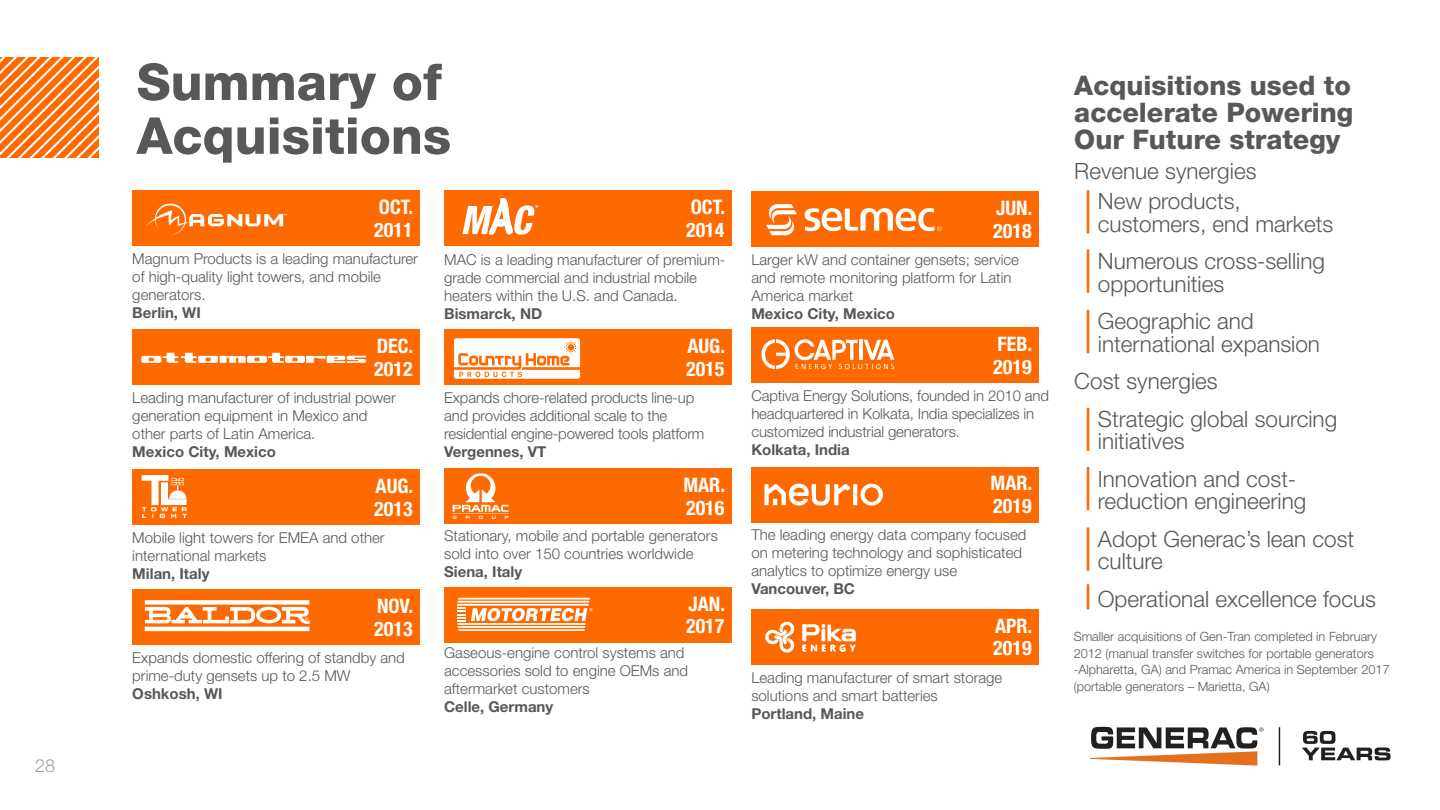
<style>
.page{position:relative;width:1440px;height:810px;background:#fff}
.page>*{position:absolute;margin:0;border:0;box-sizing:border-box;transform-origin:0 0}
.t1{font:800 50.85px/53.8px "Helvetica Neue LT Std";color:#57585a}
.t2{font:800 27px/27px "Helvetica Neue LT Std";color:#57585a;text-align:justify}
.t3{font:300 22.5px/22.5px "Helvetica Neue LT Std";color:#57585a}
.t4{font:700 condensed 19.95px/22.8px "Helvetica Neue LT Std";color:#fff}
.t5{font:300 18px "Helvetica Neue LT Std";color:#9fa1a3}
.t6{font:300 15px/18px "Helvetica Neue LT Std";color:#57585a}
.t7{font:700 15px "Helvetica Neue LT Std";color:#57585a}
.t8{font:300 12.75px/16.5px "Helvetica Neue LT Std";color:#57585a}
.s1{font-weight:700}
</style>
<div class="page">
<svg style="left:1090px;top:727px;width:173px;height:39px"></svg>
<hr style="left:1278px;top:727px;width:2px;height:38px;background:#231f20">
<svg style="left:1302px;top:731px;width:88px;height:29px"></svg>
<svg style="left:0;top:57px;width:98px;height:101px;background:#ff8f3f"></svg>
<hr style="left:1086px;top:190px;width:3px;height:44px;background:#ff6a00">
<hr style="left:1086px;top:408px;width:3px;height:43px;background:#ff6a00">
<hr style="left:1086px;top:310px;width:3px;height:43px;background:#ff6a00">
<hr style="left:1086px;top:527px;width:3px;height:44px;background:#ff6a00">
<hr style="left:1086px;top:249px;width:3px;height:44px;background:#ff6a00">
<hr style="left:1086px;top:467px;width:3px;height:43px;background:#ff6a00">
<hr style="left:1086px;top:584px;width:3px;height:25px;background:#ff6a00">
<div style="left:444px;top:191px;width:288px;height:55px;background:#ff6a00"></div>
<svg style="left:462px;top:198px;width:76px;height:37px"></svg>
<div style="left:132px;top:190px;width:288px;height:56px;background:#ff6a00"></div>
<svg style="left:146px;top:204px;width:141px;height:31px"></svg>
<div style="left:132px;top:330px;width:288px;height:55px;background:#ff6a00"></div>
<svg style="left:141px;top:353px;width:225px;height:10px"></svg>
<div style="left:132px;top:469px;width:288px;height:56px;background:#ff6a00"></div>
<svg style="left:142px;top:475px;width:45px;height:43px"></svg>
<div style="left:751px;top:191px;width:288px;height:56px;background:#ff6a00"></div>
<svg style="left:766px;top:204px;width:31px;height:31px"></svg>
<svg style="left:804px;top:208px;width:138px;height:24px"></svg>
<div style="left:132px;top:589px;width:288px;height:56px;background:#ff6a00"></div>
<svg style="left:145px;top:600px;width:165px;height:31px"></svg>
<div style="left:444px;top:329px;width:288px;height:56px;background:#ff6a00"></div>
<svg style="left:454px;top:338px;width:126px;height:41px;background:#ffdcc3"></svg>
<div style="left:444px;top:587px;width:288px;height:56px;background:#ff6a00"></div>
<svg style="left:458px;top:629px;width:127px;height:2px"></svg>
<hr style="left:458px;top:626px;width:127px;height:2px;background:#fff">
<hr style="left:458px;top:623px;width:128px;height:2px;background:#fff">
<svg style="left:458px;top:598px;width:134px;height:24px"></svg>
<div style="left:444px;top:468px;width:288px;height:56px;background:#ff6a00"></div>
<svg style="left:452px;top:473px;width:57px;height:46px"></svg>
<div style="left:751px;top:609px;width:288px;height:55px;background:#ff6a00"></div>
<svg style="left:765px;top:622px;width:30px;height:30px"></svg>
<svg style="left:802px;top:624px;width:54px;height:28px"></svg>
<div style="left:751px;top:327px;width:288px;height:56px;background:#ff6a00"></div>
<svg style="left:761px;top:339px;width:133px;height:30px"></svg>
<div style="left:751px;top:467px;width:288px;height:55px;background:#ff6a00"></div>
<svg style="left:764px;top:483px;width:119px;height:23px"></svg>
<p class="t5" style="left:35px;top:755px;width:22px">28</p>
<p class="t1" style="left:137px;top:55px;width:316px">Summary of<br>Acquisitions</p>
<p class="t4" style="left:374px;top:195px;width:41px">OCT.<br>2011</p>
<p class="t4" style="left:686px;top:195px;width:41px">OCT.<br>2014</p>
<p class="t6" style="left:132px;top:249px;width:287px">Magnum Products is a leading manufacturer of high-quality light towers, and mobile generators.<br><span class="s1">Berlin, WI</span></p>
<p class="t4" style="left:374px;top:335px;width:41px">DEC.<br>2012</p>
<p class="t6" style="left:132px;top:388px;width:265px">Leading manufacturer of industrial power generation equipment in Mexico and other parts of Latin America.</p>
<p class="t7" style="left:132px;top:442px;width:145px">Mexico City, Mexico</p>
<p class="t4" style="left:374px;top:474px;width:41px">AUG.<br>2013</p>
<p class="t6" style="left:132px;top:529px;width:254px">Mobile light towers for EMEA and other international markets<br><span class="s1">Milan, Italy</span></p>
<p class="t4" style="left:374px;top:594px;width:41px">NOV.<br>2013</p>
<p class="t6" style="left:132px;top:649px;width:274px">Expands domestic offering of standby and prime-duty gensets up to 2.5 MW<br><span class="s1">Oshkosh, WI</span></p>
<p class="t6" style="left:444px;top:250px;width:283px">MAC is a leading manufacturer of premium&shy;grade commercial and industrial mobile heaters within the U.S. and Canada.<br><span class="s1">Bismarck, ND</span></p>
<p class="t4" style="left:686px;top:334px;width:41px">AUG.<br>2015</p>
<p class="t6" style="left:444px;top:388px;width:262px">Expands chore-related products line-up and provides additional scale to the residential engine-powered tools platform <span class="s1">Vergennes, VT</span></p>
<p class="t4" style="left:683px;top:473px;width:43px">MAR.<br>2016</p>
<p class="t6" style="left:444px;top:527px;width:275px">Stationary, mobile and portable generators sold into over 150 countries worldwide<br><span class="s1">Siena, Italy</span></p>
<p class="t4" style="left:686px;top:592px;width:41px">JAN.<br>2017</p>
<p class="t6" style="left:444px;top:644px;width:245px">Gaseous-engine control systems and accessories sold to engine OEMs and aftermarket customers<br><span class="s1">Celle, Germany</span></p>
<p class="t4" style="left:993px;top:196px;width:41px">JUN.<br>2018</p>
<p class="t6" style="left:751px;top:250px;width:269px">Larger kW and container gensets; service and remote monitoring platform for Latin<br>America market<br><span class="s1">Mexico City, Mexico</span></p>
<p class="t4" style="left:993px;top:332px;width:41px">FEB.<br>2019</p>
<p class="t6" style="left:751px;top:387px;width:299px">Captiva Energy Solutions, founded in 2010 and headquartered in Kolkata, India specializes in customized industrial generators.<br><span class="s1">Kolkata, India</span></p>
<p class="t4" style="left:990px;top:472px;width:43px">MAR.<br>2019</p>
<p class="t6" style="left:751px;top:525px;width:277px">The leading energy data company focused on metering technology and sophisticated analytics to optimize energy use<br><span class="s1">Vancouver, BC</span></p>
<p class="t4" style="left:993px;top:614px;width:41px">APR.<br>2019</p>
<p class="t6" style="left:751px;top:669px;width:252px">Leading manufacturer of smart storage solutions and smart batteries<br><span class="s1">Portland, Maine</span></p>
<p class="t2" style="left:1074px;top:72px;width:281px">Acquisitions used to accelerate Powering Our Future strategy</p>
<p class="t3" style="left:1074px;top:159px;width:184px">Revenue synergies</p>
<p class="t3" style="left:1098px;top:189px;width:237px">New products, customers, end markets</p>
<p class="t3" style="left:1098px;top:249px;width:229px">Numerous cross-selling opportunities</p>
<p class="t3" style="left:1098px;top:309px;width:224px">Geographic and international expansion</p>
<p class="t3" style="left:1074px;top:369px;width:145px">Cost synergies</p>
<p class="t3" style="left:1098px;top:407px;width:241px">Strategic global sourcing initiatives</p>
<p class="t3" style="left:1098px;top:467px;width:210px">Innovation and cost&shy;reduction engineering</p>
<p class="t3" style="left:1098px;top:527px;width:258px">Adopt Generac’s lean cost culture</p>
<p class="t3" style="left:1098px;top:587px;width:280px">Operational excellence focus</p>
<p class="t8" style="left:1073px;top:628px;width:318px">Smaller acquisitions of Gen-Tran completed in February 2012 (manual transfer switches for portable generators -Alpharetta, GA) and Pramac America in September 2017 (portable generators – Marietta, GA)</p>
</div>
